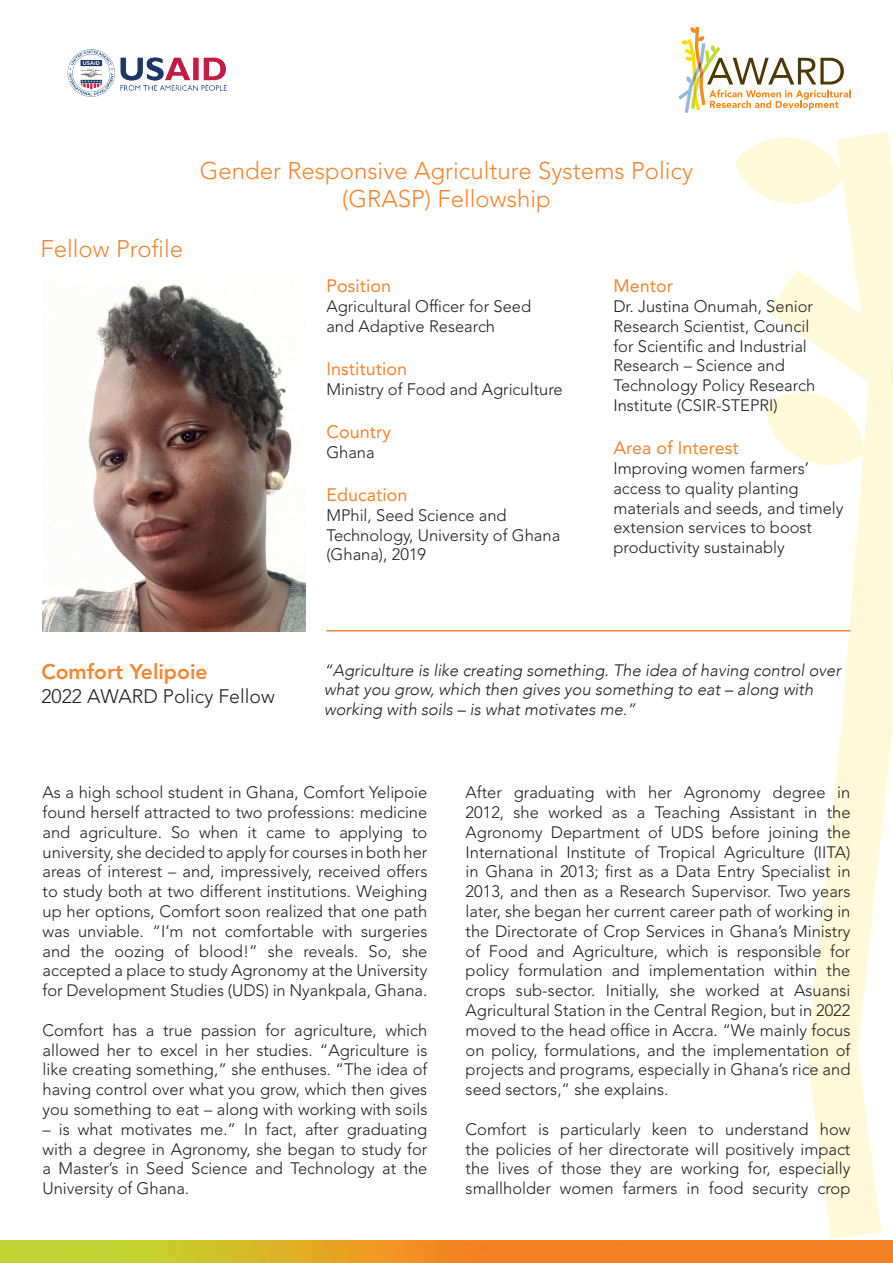
<style>
.page{position:relative;width:893px;height:1263px;background:#fff}
.page>*{position:absolute;margin:0;border:0;box-sizing:border-box;transform-origin:0 0}
.t1{font:300 24px/28.8px "Avenir LT Std";color:#f58631;text-align:center}
.t2{font:800 21px "Avenir LT Std";color:#f58631}
.t3{font:300 19.5px "Avenir LT Std";color:#231f20}
.t4{font:18px "Avenir LT Std";color:#f58631}
.t5{font:300 16.5px/19.8px "Avenir LT Std";color:#231f20;text-align:justify}
.t6{font:italic 300 16.5px/19.8px "Avenir";color:#231f20}
</style>
<div class="page">
<svg style="left:734px;top:132px;width:157px;height:1107px"></svg>
<svg style="left:891px;top:158px;width:2px;height:585px"></svg>
<img style="left:0;top:1241px;width:893px;height:21px">
<img style="left:67px;top:49px;width:160px;height:48px">
<img style="left:43px;top:284px;width:263px;height:347px">
<hr style="left:326px;top:630px;width:524px;height:1px;background:#f58631">
<svg style="left:678px;top:27px;width:173px;height:86px"></svg>
<h1 class="t1" style="left:40px;top:235px;width:144px">Fellow Profile</h1>
<h1 class="t1" style="left:200px;top:156px;width:495px">Gender Responsive Agriculture Systems Policy (GRASP) Fellowship</h1>
<p class="t4" style="left:326px;top:275px;width:66px">Position</p>
<p class="t5" style="left:326px;top:296px;width:206px">Agricultural Officer for Seed and Adaptive Research</p>
<p class="t4" style="left:326px;top:358px;width:82px">Institution</p>
<p class="t5" style="left:326px;top:379px;width:238px">Ministry of Food and Agriculture</p>
<p class="t4" style="left:326px;top:421px;width:66px">Country</p>
<p class="t5" style="left:326px;top:442px;width:50px">Ghana</p>
<p class="t4" style="left:326px;top:484px;width:83px">Education</p>
<p class="t5" style="left:326px;top:505px;width:235px;text-align:left">MPhil, Seed Science and<br>Technology, University of Ghana (Ghana), 2019</p>
<p class="t4" style="left:613px;top:275px;width:61px">Mentor</p>
<p class="t5" style="left:613px;top:296px;width:203px;text-align:left">Dr. Justina Onumah, Senior<br>Research Scientist, Council for Scientific and Industrial<br>Research – Science and<br>Technology Policy Research<br>Institute (CSIR-STEPRI)</p>
<p class="t4" style="left:613px;top:437px;width:127px">Area of Interest</p>
<p class="t5" style="left:613px;top:458px;width:232px;text-align:left">Improving women farmers’ access to quality planting materials and seeds, and timely extension services to boost productivity sustainably</p>
<p class="t2" style="left:41px;top:659px;width:168px">Comfort Yelipoie</p>
<p class="t3" style="left:41px;top:684px;width:235px">2022 AWARD Policy Fellow</p>
<p class="t6" style="left:324px;top:660px;width:518px">“Agriculture is like creating something. The idea of having control over what you grow, which then gives you something to eat – along with working with soils – is what motivates me.”</p>
<p class="t5" style="left:43px;top:782px;width:386px">As a high school student in Ghana, Comfort Yelipoie found herself attracted to two professions: medicine and agriculture. So when it came to applying to university, she decided to apply for courses in both her areas of interest – and, impressively, received offers to study both at two different institutions. Weighing up her options, Comfort soon realized that one path was unviable. “I’m not comfortable with surgeries and the oozing of blood!” she reveals. So, she accepted a place to study Agronomy at the University for Development Studies (UDS) in Nyankpala, Ghana.</p>
<p class="t5" style="left:43px;top:1020px;width:386px">Comfort has a true passion for agriculture, which allowed her to excel in her studies. “Agriculture is like creating something,” she enthuses. “The idea of having control over what you grow, which then gives you something to eat – along with working with soils</p>
<p class="t5" style="left:43px;top:1119px;width:386px">– is what motivates me.” In fact, after graduating with a degree in Agronomy, she began to study for a Master’s in Seed Science and Technology at the University of Ghana.</p>
<p class="t5" style="left:466px;top:782px;width:386px">After graduating with her Agronomy degree in 2012, she worked as a Teaching Assistant in the Agronomy Department of UDS before joining the International Institute of Tropical Agriculture (IITA) in Ghana in 2013; first as a Data Entry Specialist in 2013, and then as a Research Supervisor. Two years later, she began her current career path of working in the Directorate of Crop Services in Ghana’s Ministry of Food and Agriculture, which is responsible for policy formulation and implementation within the crops sub-sector. Initially, she worked at Asuansi Agricultural Station in the Central Region, but in 2022 moved to the head office in Accra. “We mainly focus on policy, formulations, and the implementation of projects and programs, especially in Ghana’s rice and seed sectors,” she explains.</p>
<p class="t5" style="left:466px;top:1119px;width:386px">Comfort is particularly keen to understand how the policies of her directorate will positively impact the lives of those they are working for, especially smallholder women farmers in food security crop</p>
</div>
